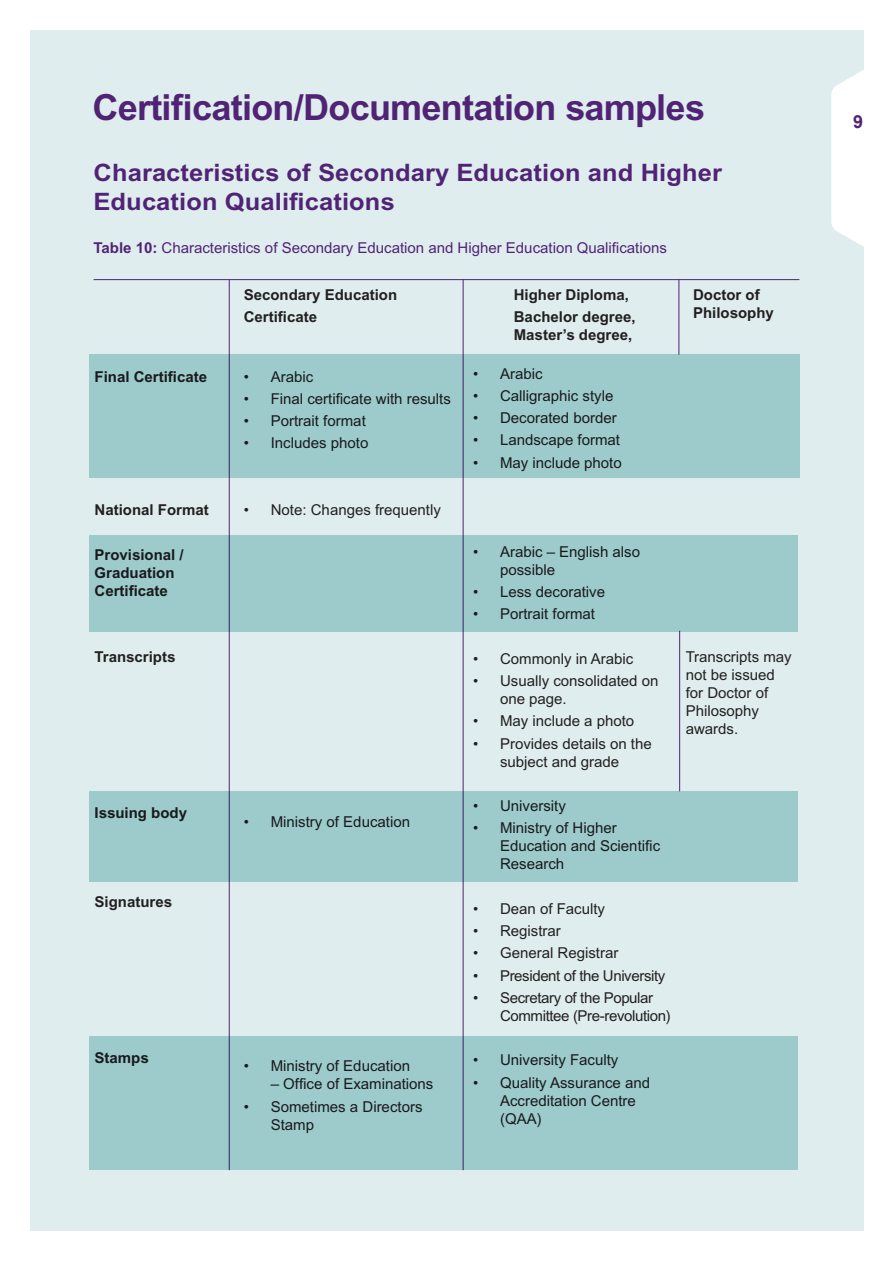
<style>
.page{position:relative;width:893px;height:1263px;background:#fff}
.page>*{position:absolute;margin:0;border:0;box-sizing:border-box;transform-origin:0 0}
.t1{font:700 36px "Arial MT Std";letter-spacing:-.02em;color:#512375}
.Bullit_points{font:700 24px/28.8px "Arial MT Std";letter-spacing:.005em;color:#512375;scale:1.06 1}
.t2{font:700 18px "Arial";color:#512375}
.Bullit_points-2{font:15px/18px "Arial MT Std";color:#231f20}
.Bullit_points-3{font:700 15px/18px "Arial MT Std";color:#231f20}
.Bullit_points-4{font:15px "Arial MT Std";color:#512375}
.Bullit_points-5{font:15px/18px "Arial MT Std";letter-spacing:-.025em;color:#231f20}
.s1{font-weight:700}
</style>
<div class="page">
<div style="left:30px;top:30px;width:833px;height:1201px;background:#dfedee"></div>
<svg style="left:831px;top:30px;width:33px;height:267px"></svg>
<hr style="left:229px;top:279px;width:1px;height:891px;background:#512375">
<hr style="left:463px;top:279px;width:1px;height:891px;background:#512375">
<hr style="left:678px;top:279px;width:1px;height:76px;background:#512375">
<hr style="left:94px;top:279px;width:705px;height:1px;background:#512375">
<hr style="left:679px;top:631px;width:1px;height:160px;background:#512375">
<div style="left:89px;top:355px;width:710px;height:123px;background:#9dcacb"></div>
<div style="left:89px;top:535px;width:708px;height:96px;background:#9dcacb"></div>
<div style="left:89px;top:791px;width:708px;height:91px;background:#9dcacb"></div>
<div style="left:89px;top:1036px;width:708px;height:133px;background:#9dcacb"></div>
<p class="t1" style="left:92px;top:86px;width:614px">Certification/Documentation samples</p>
<p class="Bullit_points" style="left:94px;top:158px;width:594px">Characteristics of Secondary Education and Higher<br>Education Qualifications</p>
<p class="Bullit_points-4" style="left:94px;top:239px;width:575px"><span class="s1">Table 10:</span> Characteristics of Secondary Education and Higher Education Qualifications</p>
<p class="Bullit_points-3" style="left:244px;top:286px;width:155px">Secondary Education</p>
<p class="Bullit_points-3" style="left:514px;top:286px;width:117px">Higher Diploma,</p>
<p class="Bullit_points-3" style="left:244px;top:308px;width:75px">Certificate</p>
<p class="Bullit_points-3" style="left:514px;top:308px;width:123px">Bachelor degree,<br>Master’s degree,</p>
<p class="Bullit_points-3" style="left:95px;top:367px;width:114px">Final Certificate</p>
<p class="Bullit_points-3" style="left:693px;top:286px;width:82px">Doctor of<br>Philosophy</p>
<p class="Bullit_points-2" style="left:473px;top:364px;width:71px">• Arabic</p>
<p class="Bullit_points-2" style="left:473px;top:387px;width:142px">• Calligraphic style</p>
<p class="Bullit_points-2" style="left:473px;top:409px;width:145px">• Decorated border</p>
<p class="Bullit_points-2" style="left:473px;top:431px;width:149px">• Landscape format</p>
<p class="Bullit_points-2" style="left:473px;top:453px;width:150px">• May include photo</p>
<p class="Bullit_points-2" style="left:244px;top:367px;width:71px">• Arabic</p>
<p class="Bullit_points-2" style="left:244px;top:389px;width:209px">• Final certificate with results</p>
<p class="Bullit_points-2" style="left:244px;top:412px;width:124px">• Portrait format</p>
<p class="Bullit_points-2" style="left:244px;top:434px;width:126px">• Includes photo</p>
<p class="Bullit_points-3" style="left:95px;top:501px;width:116px">National Format</p>
<p class="Bullit_points-3" style="left:95px;top:545px;width:91px">Provisional /<br>Graduation<br>Certificate</p>
<p class="Bullit_points-3" style="left:95px;top:648px;width:82px">Transcripts</p>
<p class="Bullit_points-3" style="left:95px;top:804px;width:94px">Issuing body</p>
<p class="Bullit_points-3" style="left:95px;top:893px;width:79px">Signatures</p>
<p class="Bullit_points-3" style="left:95px;top:1048px;width:56px">Stamps</p>
<p class="Bullit_points-2" style="left:244px;top:501px;width:199px">• Note: Changes frequently</p>
<p class="Bullit_points-2" style="left:244px;top:812px;width:168px">• Ministry of Education</p>
<p class="Bullit_points-2" style="left:244px;top:1057px;width:168px">• Ministry of Education</p>
<p class="Bullit_points-2" style="left:271px;top:1075px;width:164px">– Office of Examinations</p>
<p class="Bullit_points-2" style="left:271px;top:1097px;width:153px;text-indent:-27px">• Sometimes a Directors<br>Stamp</p>
<p class="Bullit_points-2" style="left:500px;top:542px;width:142px;text-indent:-27px">• Arabic – English also possible</p>
<p class="Bullit_points-2" style="left:473px;top:583px;width:134px">• Less decorative</p>
<p class="Bullit_points-2" style="left:473px;top:605px;width:124px">• Portrait format</p>
<p class="Bullit_points-2" style="left:473px;top:649px;width:162px">• Commonly in Arabic</p>
<p class="Bullit_points-2" style="left:500px;top:672px;width:160px;text-indent:-27px">• Usually consolidated on one page.</p>
<p class="Bullit_points-2" style="left:473px;top:712px;width:163px">• May include a photo</p>
<p class="Bullit_points-2" style="left:473px;top:734px;width:180px;text-align:center">• Provides details on the subject and grade</p>
<p class="Bullit_points-2" style="left:473px;top:797px;width:94px">• University</p>
<p class="Bullit_points-2" style="left:500px;top:819px;width:162px;text-indent:-27px">• Ministry of Higher<br>Education and Scientific<br>Research</p>
<p class="Bullit_points-2" style="left:473px;top:899px;width:134px">• Dean of Faculty</p>
<p class="Bullit_points-2" style="left:473px;top:922px;width:89px">• Registrar</p>
<p class="Bullit_points-2" style="left:473px;top:944px;width:147px">• General Registrar</p>
<p class="Bullit_points-5" style="left:473px;top:966px;width:194px">• President of the University</p>
<p class="Bullit_points-5" style="left:500px;top:988px;width:172px;text-indent:-27px">• Secretary of the Popular<br>Committee (Pre-revolution)</p>
<p class="Bullit_points-2" style="left:473px;top:1051px;width:147px">• University Faculty</p>
<p class="Bullit_points-2" style="left:500px;top:1073px;width:152px;text-indent:-27px">• Quality Assurance and<br>Accreditation Centre (QAA)</p>
<p class="Bullit_points-2" style="left:686px;top:648px;width:108px">Transcripts may not be issued for Doctor of<br>Philosophy awards.</p>
<p class="t2" style="left:853px;top:110px;width:12px">9</p>
</div>
